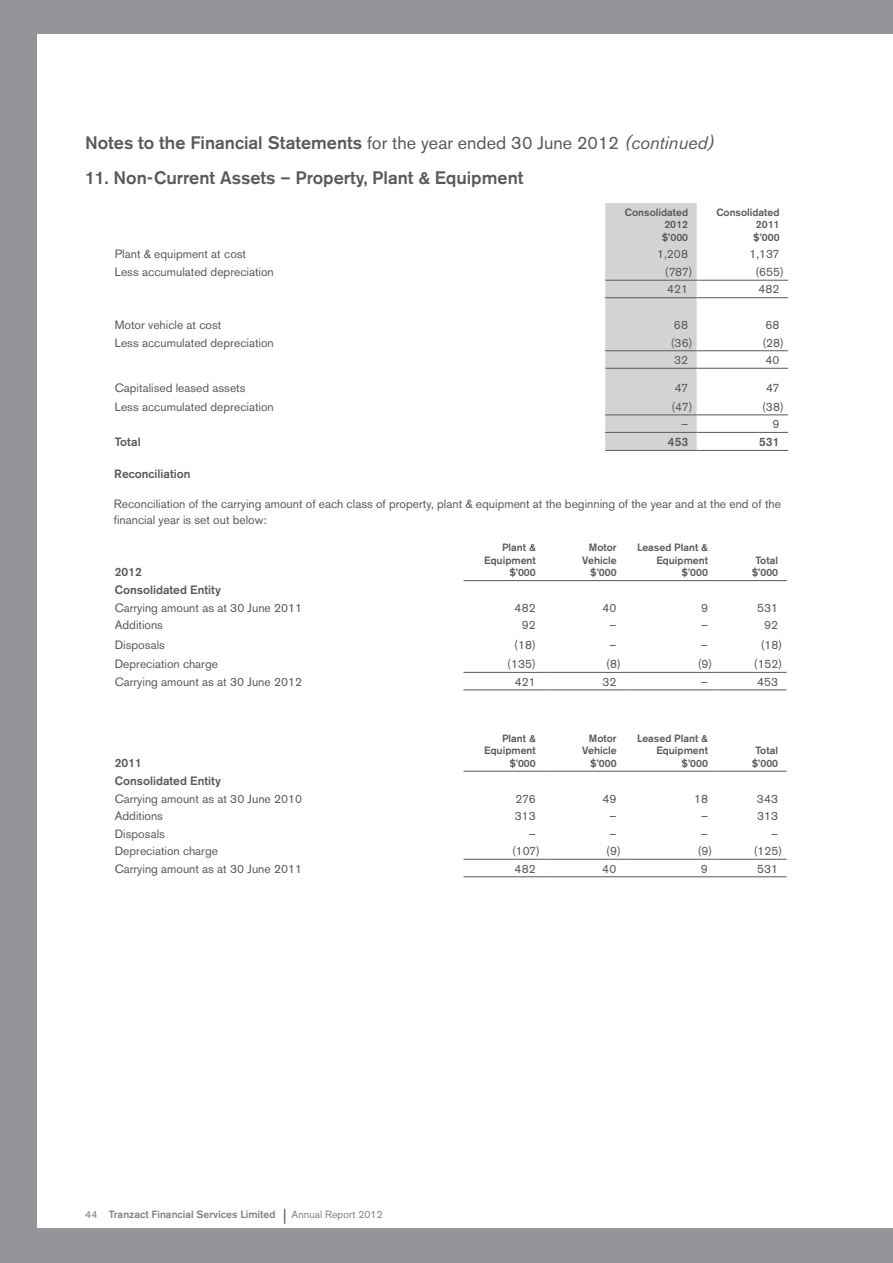
<style>
.page{position:relative;width:893px;height:1263px;background:#fff}
.page>*{position:absolute;margin:0;border:0;box-sizing:border-box;transform-origin:0 0}
.t1{font:500 18px "Akzidenz Grotesk BE";color:#58595b}
.t2{font:12px/16.5px "Akzidenz Grotesk BE";color:#58595b}
.t3{font:500 12px "Akzidenz Grotesk BE";color:#58595b}
.t4{font:500 10.5px/12.6px "Akzidenz Grotesk BE";color:#58595b;text-align:right}
.t5{font:500 10.5px "Akzidenz Grotesk BE";color:#808285}
.s1{font-weight:400}
.s2{font-weight:400;font-style:italic}
.s3{font-weight:400;font-size:15px;color:#58595b}
</style>
<div class="page">
<div style="left:0;top:0;width:893px;height:34px;background:#939598"></div>
<div style="left:0;top:1229px;width:893px;height:34px;background:#939598"></div>
<div style="left:0;top:19px;width:37px;height:1244px;background:#939598"></div>
<div style="left:605px;top:203px;width:92px;height:247px;background:#d1d3d4"></div>
<hr style="left:605px;top:450px;width:92px;height:1px;background:#58595b">
<hr style="left:697px;top:450px;width:91px;height:1px;background:#58595b">
<hr style="left:605px;top:280px;width:92px;height:1px;background:#58595b">
<hr style="left:697px;top:280px;width:91px;height:1px;background:#58595b">
<hr style="left:605px;top:297px;width:92px;height:1px;background:#58595b">
<hr style="left:697px;top:297px;width:91px;height:1px;background:#58595b">
<hr style="left:605px;top:350px;width:92px;height:1px;background:#58595b">
<hr style="left:697px;top:350px;width:91px;height:1px;background:#58595b">
<hr style="left:605px;top:368px;width:92px;height:1px;background:#58595b">
<hr style="left:697px;top:368px;width:91px;height:1px;background:#58595b">
<hr style="left:605px;top:415px;width:92px;height:1px;background:#58595b">
<hr style="left:697px;top:415px;width:91px;height:1px;background:#58595b">
<hr style="left:605px;top:432px;width:92px;height:1px;background:#58595b">
<hr style="left:697px;top:432px;width:91px;height:1px;background:#58595b">
<hr style="left:463px;top:876px;width:81px;height:1px;background:#58595b">
<hr style="left:544px;top:876px;width:81px;height:1px;background:#58595b">
<hr style="left:625px;top:876px;width:91px;height:1px;background:#58595b">
<hr style="left:716px;top:876px;width:71px;height:1px;background:#58595b">
<hr style="left:463px;top:580px;width:81px;height:1px;background:#58595b">
<hr style="left:544px;top:580px;width:81px;height:1px;background:#58595b">
<hr style="left:625px;top:580px;width:91px;height:1px;background:#58595b">
<hr style="left:716px;top:580px;width:71px;height:1px;background:#58595b">
<hr style="left:463px;top:771px;width:81px;height:1px;background:#58595b">
<hr style="left:544px;top:771px;width:81px;height:1px;background:#58595b">
<hr style="left:625px;top:771px;width:91px;height:1px;background:#58595b">
<hr style="left:716px;top:771px;width:71px;height:1px;background:#58595b">
<hr style="left:463px;top:859px;width:81px;height:1px;background:#58595b">
<hr style="left:544px;top:859px;width:81px;height:1px;background:#58595b">
<hr style="left:625px;top:859px;width:91px;height:1px;background:#58595b">
<hr style="left:716px;top:859px;width:71px;height:1px;background:#58595b">
<hr style="left:463px;top:672px;width:81px;height:1px;background:#58595b">
<hr style="left:544px;top:672px;width:81px;height:1px;background:#58595b">
<hr style="left:625px;top:672px;width:91px;height:1px;background:#58595b">
<hr style="left:716px;top:672px;width:71px;height:1px;background:#58595b">
<hr style="left:463px;top:689px;width:81px;height:1px;background:#58595b">
<hr style="left:544px;top:689px;width:81px;height:1px;background:#58595b">
<hr style="left:625px;top:689px;width:91px;height:1px;background:#58595b">
<hr style="left:716px;top:689px;width:71px;height:1px;background:#58595b">
<h1 class="t1" style="left:85px;top:132px;width:631px">Notes to the Financial Statements <span class="s1">for the year ended 30 June 2012</span> <span class="s2">(continued)</span></h1>
<h1 class="t1" style="left:85px;top:167px;width:440px">11. Non-Current Assets – Property, Plant &amp; Equipment</h1>
<p class="t4" style="left:662px;top:206px;width:28px;text-align:justify;text-indent:-37px">Consolidated 2012 $’000</p>
<p class="t4" style="left:753px;top:206px;width:28px;text-align:justify;text-indent:-37px">Consolidated 2011 $’000</p>
<p class="t2" style="left:115px;top:246px;width:133px">Plant &amp; equipment at cost</p>
<p class="t2" style="left:657px;top:246px;width:32px">1,208</p>
<p class="t2" style="left:749px;top:246px;width:32px">1,137</p>
<p class="t2" style="left:115px;top:264px;width:161px">Less accumulated depreciation</p>
<p class="t2" style="left:665px;top:264px;width:29px">(787)</p>
<p class="t2" style="left:755px;top:264px;width:30px">(655)</p>
<p class="t2" style="left:667px;top:281px;width:22px">421</p>
<p class="t2" style="left:758px;top:281px;width:23px">482</p>
<p class="t2" style="left:115px;top:317px;width:108px">Motor vehicle at cost</p>
<p class="t2" style="left:674px;top:317px;width:16px">68</p>
<p class="t2" style="left:765px;top:317px;width:16px">68</p>
<p class="t2" style="left:115px;top:334px;width:161px">Less accumulated depreciation</p>
<p class="t2" style="left:671px;top:334px;width:23px">(36)</p>
<p class="t2" style="left:762px;top:334px;width:23px">(28)</p>
<p class="t2" style="left:674px;top:352px;width:15px">32</p>
<p class="t2" style="left:765px;top:352px;width:16px">40</p>
<p class="t2" style="left:115px;top:380px;width:132px">Capitalised leased assets</p>
<p class="t2" style="left:675px;top:380px;width:15px">47</p>
<p class="t2" style="left:766px;top:380px;width:15px">47</p>
<p class="t2" style="left:115px;top:398px;width:161px">Less accumulated depreciation</p>
<p class="t2" style="left:671px;top:398px;width:23px">(47)</p>
<p class="t2" style="left:762px;top:398px;width:23px">(38)</p>
<p class="t2" style="left:681px;top:416px;width:8px">–</p>
<p class="t2" style="left:773px;top:416px;width:8px">9</p>
<p class="t3" style="left:115px;top:435px;width:28px">Total</p>
<p class="t3" style="left:668px;top:435px;width:22px">453</p>
<p class="t3" style="left:759px;top:435px;width:22px">531</p>
<p class="t3" style="left:114px;top:467px;width:78px">Reconciliation</p>
<p class="t2" style="left:114px;top:495px;width:669px">Reconciliation of the carrying amount of each class of property, plant &amp; equipment at the beginning of the year and at the end of the financial year is set out below:</p>
<p class="t3" style="left:115px;top:565px;width:29px">2012</p>
<p class="t4" style="left:484px;top:541px;width:53px">Plant &amp;<br>Equipment $’000</p>
<p class="t4" style="left:582px;top:541px;width:36px">Motor<br>Vehicle $’000</p>
<p class="t4" style="left:637px;top:541px;width:72px">Leased Plant &amp;<br>Equipment $’000</p>
<p class="t4" style="left:752px;top:554px;width:28px;text-align:center">Total $’000</p>
<p class="t3" style="left:115px;top:583px;width:107px">Consolidated Entity</p>
<p class="t2" style="left:115px;top:599px;width:189px">Carrying amount as at 30 June 2011</p>
<p class="t2" style="left:515px;top:599px;width:23px">482</p>
<p class="t2" style="left:602px;top:599px;width:16px">40</p>
<p class="t2" style="left:701px;top:599px;width:8px">9</p>
<p class="t2" style="left:757px;top:599px;width:22px">531</p>
<p class="t2" style="left:115px;top:617px;width:50px">Additions</p>
<p class="t2" style="left:522px;top:617px;width:15px">92</p>
<p class="t2" style="left:610px;top:617px;width:8px">–</p>
<p class="t2" style="left:701px;top:617px;width:8px">–</p>
<p class="t2" style="left:764px;top:617px;width:15px">92</p>
<p class="t2" style="left:115px;top:636px;width:52px">Disposals</p>
<p class="t2" style="left:514px;top:636px;width:23px">(18)</p>
<p class="t2" style="left:610px;top:636px;width:8px">–</p>
<p class="t2" style="left:701px;top:636px;width:8px">–</p>
<p class="t2" style="left:761px;top:636px;width:23px">(18)</p>
<p class="t2" style="left:115px;top:656px;width:105px">Depreciation charge</p>
<p class="t2" style="left:507px;top:656px;width:30px">(135)</p>
<p class="t2" style="left:606px;top:656px;width:16px">(8)</p>
<p class="t2" style="left:698px;top:656px;width:16px">(9)</p>
<p class="t2" style="left:754px;top:656px;width:30px">(152)</p>
<p class="t2" style="left:115px;top:673px;width:189px">Carrying amount as at 30 June 2012</p>
<p class="t2" style="left:515px;top:673px;width:22px">421</p>
<p class="t2" style="left:603px;top:673px;width:15px">32</p>
<p class="t2" style="left:701px;top:673px;width:8px">–</p>
<p class="t2" style="left:757px;top:673px;width:22px">453</p>
<p class="t3" style="left:115px;top:755px;width:28px">2011</p>
<p class="t4" style="left:484px;top:732px;width:53px">Plant &amp;<br>Equipment $’000</p>
<p class="t4" style="left:582px;top:732px;width:36px">Motor<br>Vehicle $’000</p>
<p class="t4" style="left:637px;top:732px;width:72px">Leased Plant &amp;<br>Equipment $’000</p>
<p class="t4" style="left:752px;top:744px;width:28px;text-align:center">Total $’000</p>
<p class="t3" style="left:115px;top:773px;width:107px">Consolidated Entity</p>
<p class="t2" style="left:115px;top:790px;width:189px">Carrying amount as at 30 June 2010</p>
<p class="t2" style="left:515px;top:790px;width:22px">276</p>
<p class="t2" style="left:602px;top:790px;width:16px">49</p>
<p class="t2" style="left:694px;top:790px;width:15px">18</p>
<p class="t2" style="left:757px;top:790px;width:23px">343</p>
<p class="t2" style="left:115px;top:808px;width:50px">Additions</p>
<p class="t2" style="left:515px;top:808px;width:22px">313</p>
<p class="t2" style="left:610px;top:808px;width:8px">–</p>
<p class="t2" style="left:701px;top:808px;width:8px">–</p>
<p class="t2" style="left:757px;top:808px;width:22px">313</p>
<p class="t2" style="left:115px;top:825px;width:52px">Disposals</p>
<p class="t2" style="left:529px;top:825px;width:8px">–</p>
<p class="t2" style="left:610px;top:825px;width:8px">–</p>
<p class="t2" style="left:701px;top:825px;width:8px">–</p>
<p class="t2" style="left:771px;top:825px;width:8px">–</p>
<p class="t2" style="left:115px;top:843px;width:105px">Depreciation charge</p>
<p class="t2" style="left:512px;top:843px;width:30px">(107)</p>
<p class="t2" style="left:606px;top:843px;width:16px">(9)</p>
<p class="t2" style="left:698px;top:843px;width:16px">(9)</p>
<p class="t2" style="left:754px;top:843px;width:30px">(125)</p>
<p class="t2" style="left:115px;top:860px;width:189px">Carrying amount as at 30 June 2011</p>
<p class="t2" style="left:514px;top:860px;width:23px">482</p>
<p class="t2" style="left:602px;top:860px;width:16px">40</p>
<p class="t2" style="left:701px;top:860px;width:8px">9</p>
<p class="t2" style="left:757px;top:860px;width:22px">531</p>
<p class="t5" style="left:85px;top:1208px;width:299px"><span class="s1">44</span> Tranzact Financial Services Limited <span class="s3">|</span> <span class="s1">Annual Report 2012</span></p>
</div>
